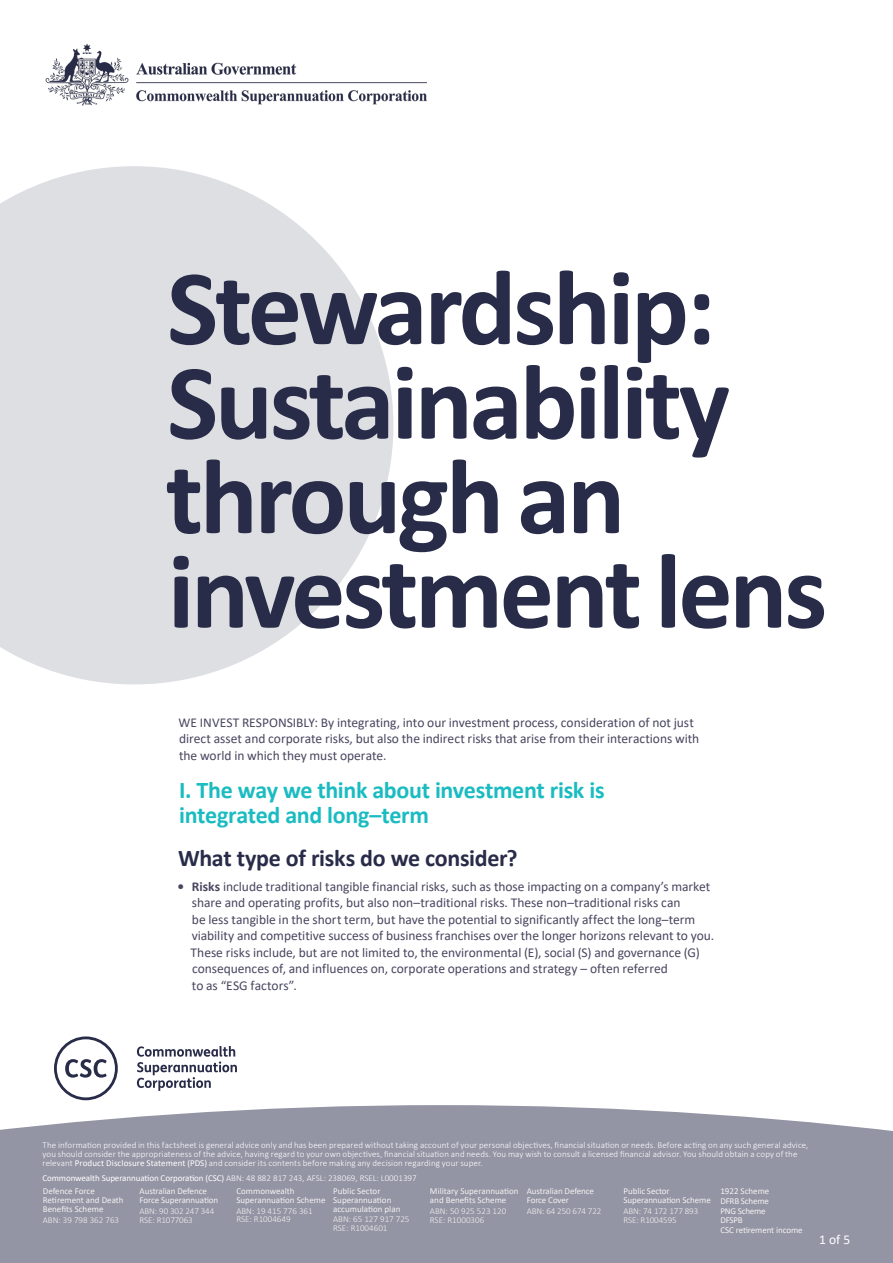
<style>
.page{position:relative;width:893px;height:1263px;background:#fff}
.page>*{position:absolute;margin:0;border:0;box-sizing:border-box;transform-origin:0 0}
.t1{font:700 108px/94.5px "Calibri";letter-spacing:-.03em;color:#282c48}
.t2{font:700 24px/25.5px "Calibri";letter-spacing:-.015em;color:#1abcc1}
.t3{font:700 24px "Calibri";letter-spacing:-.01em;color:#282c48}
.t4{font:13.5px/16.5px "Calibri";letter-spacing:-.005em;color:#48465f}
.t5{font:13.5px "Calibri";color:#fff}
.t6{font:300 9px/9px "Calibri";letter-spacing:.01em;color:#fff}
.t7{font:9px/9px "Calibri";letter-spacing:-.01em;color:#f4f2f1}
.t8{font:300 9px/9px "Calibri";color:#f4f2f1}
.t9{font:9px/13.4px "Calibri";letter-spacing:-.01em;color:#fff}
.s1{font-weight:700}
.s2{font-weight:400}
.s3{font-weight:300}
.s4{color:#f4f2f1}
</style>
<div class="page">
<img style="left:45px;top:43px;width:382px;height:63px">
<div style="left:0;top:1105px;width:893px;height:158px;background:#9394a4"></div>
<svg style="left:0;top:166px;width:393px;height:518px;fill:#dedfe3"></svg>
<svg style="left:54px;top:1036px;width:64px;height:64px"></svg>
<svg style="left:137px;top:1046px;width:100px;height:45px"></svg>
<h1 class="t1" style="left:166px;top:259px;width:663px">Stewardship:<br>Sustainability through an investment lens</h1>
<p class="t4" style="left:179px;top:714px;width:522px">WE INVEST RESPONSIBLY: By integrating, into our investment process, consideration of not just direct asset and corporate risks, but also the indirect risks that arise from their interactions with the world in which they must operate.</p>
<h2 class="t2" style="left:179px;top:777px;width:427px">I. The way we think about investment risk is integrated and long–term</h2>
<h2 class="t3" style="left:178px;top:841px;width:341px">What type of risks do we consider?</h2>
<p class="t4" style="left:191px;top:878px;width:525px;text-indent:-13px"><span class="s1">• Risks</span> include traditional tangible financial risks, such as those impacting on a company’s market share and operating profits, but also non–traditional risks. These non–traditional risks can<br>be less tangible in the short term, but have the potential to significantly affect the long–term viability and competitive success of business franchises over the longer horizons relevant to you.<br>These risks include, but are not limited to, the environmental (E), social (S) and governance (G) consequences of, and influences on, corporate operations and strategy – often referred<br>to as “ESG factors”.</p>
<p class="t6" style="left:43px;top:1141px;width:767px">The information provided in this factsheet is general advice only and has been prepared without taking account of your personal objectives, financial situation or needs. Before acting on any such general advice, you should consider the appropriateness of the advice, having regard to your own objectives, financial situation and needs. You may wish to consult a licensed financial advisor. You should obtain a copy of the relevant <span class="s2">Product Disclosure Statement (PDS)</span> and consider its contents before making any decision regarding your super.</p>
<p class="t9" style="left:43px;top:1171px;width:376px">Commonwealth Superannuation Corporation (CSC) <span class="s3">ABN: 48 882 817 243, AFSL: 238069, RSEL: L0001397<br></span><span class="s4">Defence Force</span></p>
<p class="t7" style="left:43px;top:1195px;width:82px">Retirement and Death<br>Benefits Scheme</p>
<p class="t8" style="left:43px;top:1215px;width:78px">ABN: 39 798 362 763</p>
<p class="t7" style="left:430px;top:1186px;width:90px">Military Superannuation and Benefits Scheme</p>
<p class="t8" style="left:430px;top:1206px;width:78px">ABN: 50 925 523 120<br>RSE: R1000306</p>
<p class="t7" style="left:140px;top:1186px;width:80px">Australian Defence<br>Force Superannuation</p>
<p class="t8" style="left:140px;top:1206px;width:76px">ABN: 90 302 247 344<br>RSE: R1077063</p>
<p class="t7" style="left:527px;top:1186px;width:69px">Australian Defence<br>Force Cover</p>
<p class="t8" style="left:527px;top:1206px;width:76px">ABN: 64 250 674 722</p>
<p class="t7" style="left:236px;top:1186px;width:91px">Commonwealth<br>Superannuation Scheme</p>
<p class="t8" style="left:236px;top:1206px;width:78px">ABN: 19 415 776 361<br>RSE: R1004649</p>
<p class="t7" style="left:333px;top:1186px;width:69px">Public Sector<br>Superannuation accumulation plan</p>
<p class="t8" style="left:333px;top:1215px;width:78px">ABN: 65 127 917 725<br>RSE: R1004601</p>
<p class="t7" style="left:623px;top:1186px;width:89px">Public Sector<br>Superannuation Scheme</p>
<p class="t8" style="left:623px;top:1206px;width:76px">ABN: 74 172 177 893<br>RSE: R1004595</p>
<p class="t7" style="left:720px;top:1186px;width:84px;line-height:9.8px">1922 Scheme<br>DFRB Scheme<br>PNG Scheme<br>DFSPB<br>CSC retirement income</p>
<p class="t5" style="left:819px;top:1230px;width:33px">1 of 5</p>
</div>
